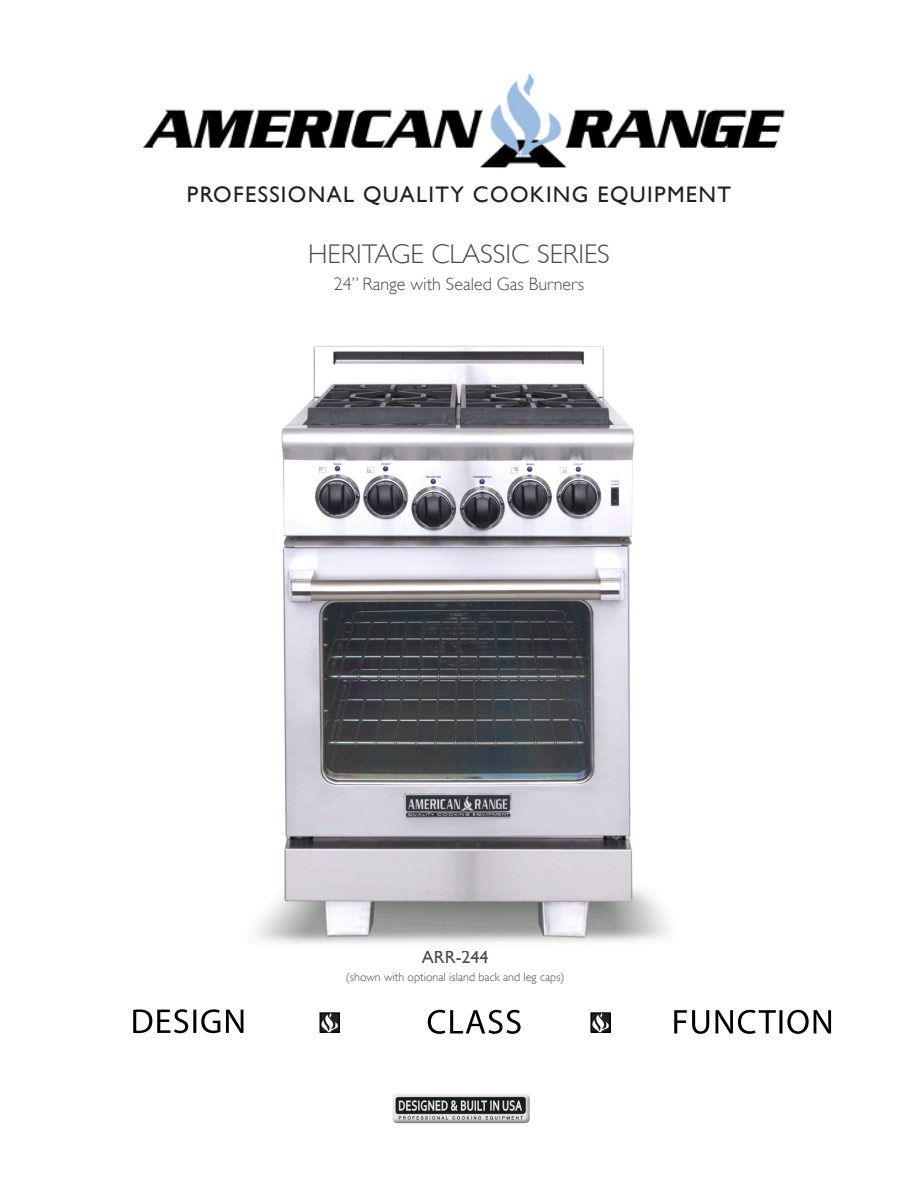
<style>
.page{position:relative;width:918px;height:1188px;background:#fff}
.page>*{position:absolute;margin:0;border:0;box-sizing:border-box;transform-origin:0 0}
.t1{font:300 27px "Gill Sans";color:#4b4c4d}
.t2{font:22.5px "Gill Sans";letter-spacing:.06em;color:#231f20}
.t3{font:300 18px "Gill Sans";color:#4b4c4d}
.t4{font:18px "Gill Sans";color:#4b4c4d}
.t5{font:300 12px "Gill Sans";color:#4b4c4d}
</style>
<div class="page">
<img style="left:392px;top:1094px;width:138px;height:30px">
<img style="left:144px;top:74px;width:641px;height:94px">
<img style="left:256px;top:345px;width:412px;height:599px">
<svg style="left:133px;top:1009px;width:110px;height:24px"></svg>
<svg style="left:428px;top:1010px;width:93px;height:24px"></svg>
<svg style="left:674px;top:1010px;width:157px;height:24px"></svg>
<div style="left:320px;top:1012px;width:20px;height:21px;border:1px solid #000"></div>
<svg style="left:321px;top:1013px;width:18px;height:19px"></svg>
<div style="left:590px;top:1012px;width:21px;height:21px;border:1px solid #000"></div>
<svg style="left:592px;top:1013px;width:17px;height:19px"></svg>
<p class="t2" style="left:187px;top:181px;width:546px">PROFESSIONAL QUALITY COOKING EQUIPMENT</p>
<p class="t1" style="left:308px;top:239px;width:303px">HERITAGE CLASSIC SERIES</p>
<p class="t3" style="left:334px;top:274px;width:252px">24” Range with Sealed Gas Burners</p>
<p class="t4" style="left:422px;top:946px;width:68px">ARR-244</p>
<p class="t5" style="left:346px;top:970px;width:220px">(shown with optional island back and leg caps)</p>
</div>
